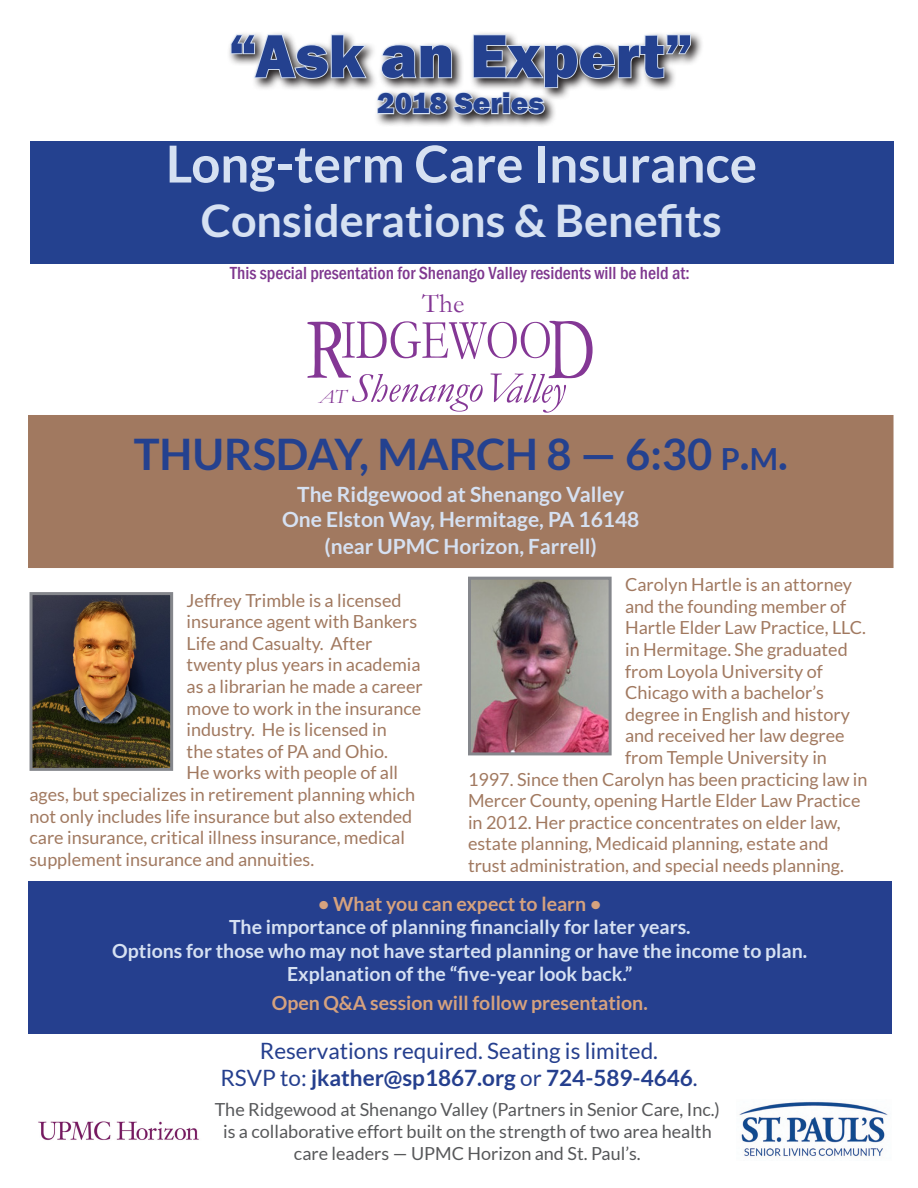
<style>
.page{position:relative;width:918px;height:1188px;background:#fff}
.page>*{position:absolute;margin:0;border:0;box-sizing:border-box;transform-origin:0 0}
.t1{font:800 63px "Franklin Gothic";color:#24418f}
.t2{font:700 51px "Lato";color:#d6e1f2}
.t3{font:700 45px "Lato";color:#d6e1f2}
.t4{font:700 43.5px "Lato";color:#24418f}
.t5{font:800 30px "Franklin Gothic";color:#24418f}
.t6{font:27px "Garamond";color:#843795}
.t7{font:700 22.5px "Lato";color:#253f8e}
.t8{font:22.5px "Lato";color:#253f8e}
.t9{font:700 21px "Lato";color:#d6e1f2}
.t10{font:italic 20.25px "Garamond";color:#843795}
.t11{font:700 19.5px "Lato";color:#d6e1f2}
.t12{font:700 19.5px "Lato";color:#d6a27e}
.t13{font:18px "Lato";color:#a17960}
.t14{font:18px/21.6px "Lato";color:#57585a;text-align:center}
.t15{font:500 condensed 18px "Franklin Gothic";color:#7e378f}
.s1{font-size:30.45px}
.s2{font-style:inherit}
.s3{font-weight:400}
</style>
<div class="page">
<div style="left:30px;top:141px;width:864px;height:123px;background:#24418f"></div>
<div style="left:28px;top:881px;width:864px;height:152px;background:#253f8e"></div>
<img style="left:739px;top:1102px;width:149px;height:55px">
<svg style="left:229px;top:33px;width:473px;height:93px"></svg>
<svg style="left:230px;top:33px;width:138px;height:47px"></svg>
<svg style="left:375px;top:33px;width:317px;height:84px"></svg>
<div style="left:29px;top:416px;width:864px;height:151px;background:#a17960"></div>
<div style="left:28px;top:415px;width:866px;height:153px;border:2px solid #a17960"></div>
<img style="left:34px;top:596px;width:135px;height:171px">
<div style="left:30px;top:592px;width:143px;height:179px;border:3px solid #85878c"></div>
<img style="left:472px;top:581px;width:136px;height:170px">
<div style="left:468px;top:577px;width:144px;height:178px;border:3px solid #85878c"></div>
<svg style="left:307px;top:321px;width:286px;height:92px"></svg>
<img style="left:38px;top:1121px;width:161px;height:19px">
<p class="t1" style="left:228px;top:15px;width:466px">“Ask an Expert”</p>
<p class="t5" style="left:377px;top:84px;width:169px">2018 Series</p>
<p class="t2" style="left:166px;top:135px;width:593px">Long-term Care Insurance</p>
<p class="t3" style="left:201px;top:194px;width:523px">Considerations &amp; Benefits</p>
<p class="t15" style="left:230px;top:261px;width:461px">This special presentation for Shenango Valley residents will be held at:</p>
<p class="t10" style="left:319px;top:383px;width:29px">AT</p>
<p class="t6" style="left:422px;top:285px;width:44px">The</p>
<p class="t4" style="left:134px;top:429px;width:656px">THURSDAY, MARCH 8 — 6:30 <span class="s1">p</span><span class="s2">.</span><span class="s1">m</span><span class="s2">.</span></p>
<p class="t9" style="left:297px;top:483px;width:329px">The Ridgewood at Shenango Valley</p>
<p class="t9" style="left:282px;top:508px;width:359px">One Elston Way, Hermitage, PA 16148</p>
<p class="t9" style="left:324px;top:535px;width:274px">(near UPMC Horizon, Farrell)</p>
<p class="t13" style="left:187px;top:590px;width:216px">Jeffrey Trimble is a licensed</p>
<p class="t13" style="left:187px;top:612px;width:232px">insurance agent with Bankers</p>
<p class="t13" style="left:187px;top:633px;width:187px">Life and Casualty. After</p>
<p class="t13" style="left:187px;top:655px;width:236px">twenty plus years in academia</p>
<p class="t13" style="left:187px;top:676px;width:238px">as a librarian he made a career</p>
<p class="t13" style="left:187px;top:698px;width:236px">move to work in the insurance</p>
<p class="t13" style="left:187px;top:720px;width:202px">industry. He is licensed in</p>
<p class="t13" style="left:187px;top:741px;width:203px">the states of PA and Ohio.</p>
<p class="t13" style="left:187px;top:763px;width:213px">He works with people of all</p>
<p class="t13" style="left:30px;top:784px;width:387px">ages, but specializes in retirement planning which</p>
<p class="t13" style="left:30px;top:806px;width:384px">not only includes life insurance but also extended</p>
<p class="t13" style="left:30px;top:828px;width:377px">care insurance, critical illness insurance, medical</p>
<p class="t13" style="left:30px;top:849px;width:286px">supplement insurance and annuities.</p>
<p class="t13" style="left:625px;top:575px;width:228px">Carolyn Hartle is an attorney</p>
<p class="t13" style="left:625px;top:596px;width:223px">and the founding member of</p>
<p class="t13" style="left:625px;top:618px;width:242px">Hartle Elder Law Practice, LLC.</p>
<p class="t13" style="left:625px;top:639px;width:224px">in Hermitage. She graduated</p>
<p class="t13" style="left:625px;top:661px;width:199px">from Loyola University of</p>
<p class="t13" style="left:625px;top:683px;width:200px">Chicago with a bachelor’s</p>
<p class="t13" style="left:625px;top:704px;width:226px">degree in English and history</p>
<p class="t13" style="left:625px;top:726px;width:221px">and received her law degree</p>
<p class="t13" style="left:625px;top:747px;width:203px">from Temple University in</p>
<p class="t13" style="left:468px;top:769px;width:401px">1997. Since then Carolyn has been practicing law in</p>
<p class="t13" style="left:468px;top:791px;width:394px">Mercer County, opening Hartle Elder Law Practice</p>
<p class="t13" style="left:468px;top:812px;width:374px">in 2012. Her practice concentrates on elder law,</p>
<p class="t13" style="left:468px;top:834px;width:362px">estate planning, Medicaid planning, estate and</p>
<p class="t13" style="left:468px;top:855px;width:377px">trust administration, and special needs planning.</p>
<p class="t12" style="left:318px;top:893px;width:285px">• What you can expect to learn •</p>
<p class="t11" style="left:229px;top:916px;width:463px">The importance of planning financially for later years.</p>
<p class="t11" style="left:112px;top:939px;width:696px">Options for those who may not have started planning or have the income to plan.</p>
<p class="t11" style="left:287px;top:963px;width:347px">Explanation of the “five-year look back.”</p>
<p class="t12" style="left:272px;top:992px;width:377px">Open Q&amp;A session will follow presentation.</p>
<p class="t8" style="left:260px;top:1038px;width:400px">Reservations required. Seating is limited.</p>
<p class="t7" style="left:220px;top:1065px;width:479px"><span class="s3">RSVP to:</span> jkather@sp1867.org <span class="s3">or</span> 724-589-4646<span class="s3">.</span></p>
<p class="t14" style="left:215px;top:1099px;width:507px">The Ridgewood at Shenango Valley (Partners in Senior Care, Inc.) is a collaborative effort built on the strength of two area health care leaders — UPMC Horizon and St. Paul’s.</p>
</div>
